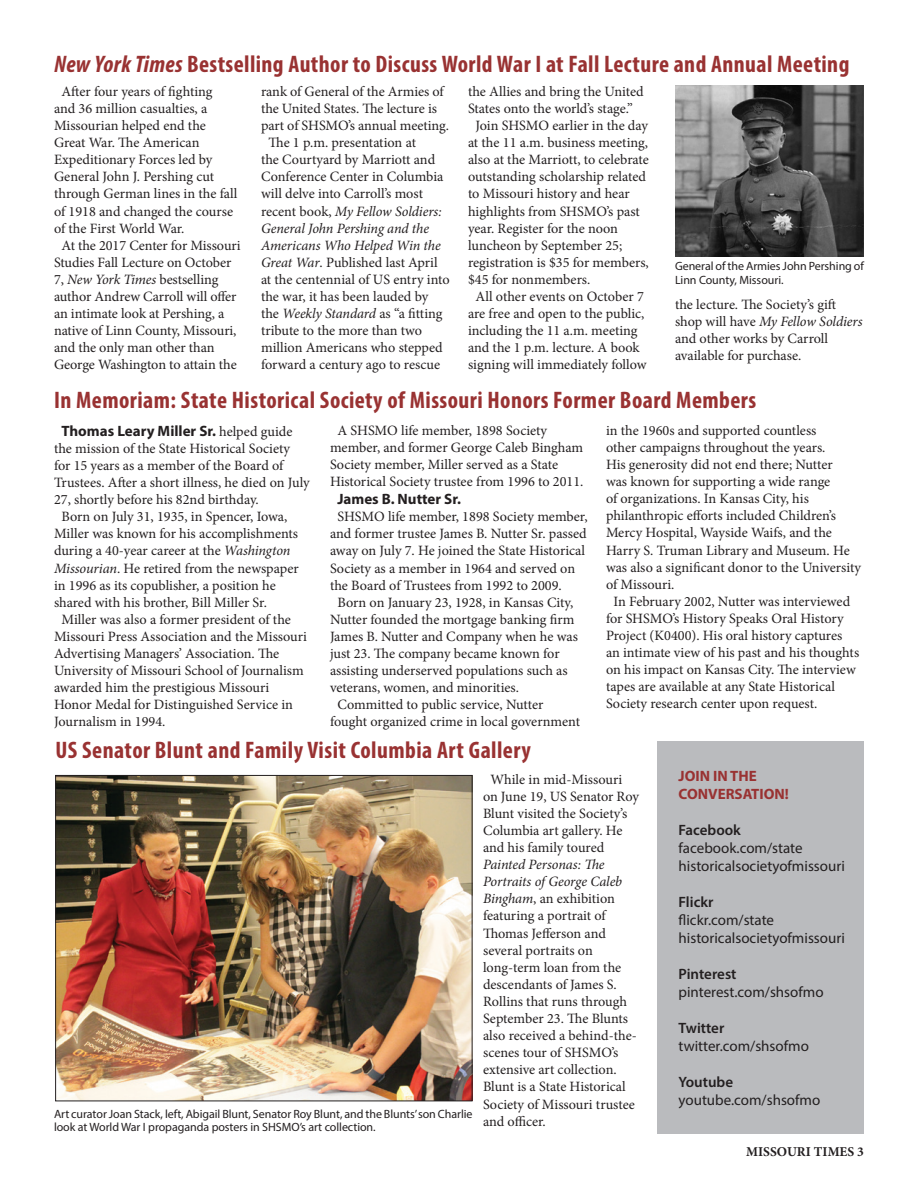
<style>
.page{position:relative;width:918px;height:1188px;background:#fff}
.page>*{position:absolute;margin:0;border:0;box-sizing:border-box;transform-origin:0 0}
.headlines{font:700 condensed 24px "Myriad Pro";letter-spacing:.02em;color:#993232}
.t1{font:15px "Myriad Pro";color:#231f20}
.body_copy{font:700 15px "Myriad Pro";color:#231f20}
.t2{font:600 15px "Myriad Pro";color:#231f20}
.t3{font:700 15px "Myriad Pro";color:#993232}
.body_copy-2{font:14.25px/17.1px "Minion Pro";letter-spacing:-.005em;color:#231f20}
.page_number{font:700 13.5px "Minion Pro";color:#231f20}
.t4{font:12px/13.5px "Myriad Pro";letter-spacing:-.005em;color:#231f20}
.s1{font-style:italic}
.s2{font-family:"Minion Pro";font-weight:400;font-size:14.25px}
</style>
<div class="page">
<div style="left:657px;top:741px;width:207px;height:393px;background:#babbbe"></div>
<img style="left:57px;top:777px;width:413px;height:322px">
<div style="left:55px;top:775px;width:417px;height:326px;border:1px solid #231f20"></div>
<img style="left:675px;top:86px;width:189px;height:170px">
<p class="headlines" style="left:54px;top:49px;width:797px"><span class="s1">New York Times</span> Bestselling Author to Discuss World War I at Fall Lecture and Annual Meeting</p>
<p class="body_copy-2" style="left:54px;top:83px;width:185px;text-indent:8px">After four years of fighting<br>and 36 million casualties, a<br>Missourian helped end the<br>Great War. The American<br>Expeditionary Forces led by<br>General John J. Pershing cut through German lines in the fall of 1918 and changed the course of the First World War.</p>
<p class="body_copy-2" style="left:54px;top:237px;width:188px;text-indent:8px">At the 2017 Center for Missouri<br>Studies Fall Lecture on October<br>7, <span class="s1">New York Times</span> bestselling author Andrew Carroll will offer an intimate look at Pershing, a native of Linn County, Missouri, and the only man other than<br>George Washington to attain the</p>
<p class="body_copy-2" style="left:261px;top:83px;width:190px">rank of General of the Armies of the United States. The lecture is part of SHSMO’s annual meeting.</p>
<p class="body_copy-2" style="left:261px;top:134px;width:190px;text-indent:8px">The 1 p.m. presentation at<br>the Courtyard by Marriott and<br>Conference Center in Columbia will delve into Carroll’s most recent book, <span class="s1">My Fellow Soldiers:<br>General John Pershing and the<br>Americans Who Helped Win the<br>Great War</span>. Published last April at the centennial of US entry into the war, it has been lauded by the <span class="s1">Weekly Standard</span> as “a fitting tribute to the more than two million Americans who stepped forward a century ago to rescue</p>
<p class="body_copy-2" style="left:468px;top:83px;width:177px">the Allies and bring the United<br>States onto the world’s stage.”</p>
<p class="body_copy-2" style="left:468px;top:117px;width:182px;text-indent:8px">Join SHSMO earlier in the day at the 11 a.m. business meeting, also at the Marriott, to celebrate outstanding scholarship related to Missouri history and hear highlights from SHSMO’s past year. Register for the noon luncheon by September 25; registration is $35 for members, $45 for nonmembers.</p>
<p class="body_copy-2" style="left:468px;top:288px;width:180px;text-indent:8px">All other events on October 7 are free and open to the public, including the 11 a.m. meeting and the 1 p.m. lecture. A book signing will immediately follow</p>
<p class="body_copy-2" style="left:675px;top:296px;width:189px">the lecture. The Society’s gift shop will have <span class="s1">My Fellow Soldiers </span>and other works by Carroll available for purchase.</p>
<p class="t4" style="left:675px;top:259px;width:191px">General of the Armies John Pershing of<br>Linn County, Missouri.</p>
<p class="headlines" style="left:54px;top:385px;width:704px">In Memoriam: State Historical Society of Missouri Honors Former Board Members</p>
<p class="body_copy" style="left:62px;top:421px;width:232px">Thomas Leary Miller Sr. <span class="s2">helped guide</span></p>
<p class="body_copy-2" style="left:54px;top:440px;width:257px">the mission of the State Historical Society for 15 years as a member of the Board of Trustees. After a short illness, he died on July 27, shortly before his 82nd birthday.</p>
<p class="body_copy-2" style="left:54px;top:508px;width:246px;text-indent:8px">Born on July 31, 1935, in Spencer, Iowa, Miller was known for his accomplishments during a 40-year career at the <span class="s1">Washington Missourian</span>. He retired from the newspaper in 1996 as its copublisher, a position he shared with his brother, Bill Miller Sr.</p>
<p class="body_copy-2" style="left:54px;top:611px;width:255px;text-indent:8px">Miller was also a former president of the Missouri Press Association and the Missouri Advertising Managers’ Association. The University of Missouri School of Journalism awarded him the prestigious Missouri Honor Medal for Distinguished Service in Journalism in 1994.</p>
<p class="body_copy-2" style="left:330px;top:422px;width:255px;text-indent:8px">A SHSMO life member, 1898 Society member, and former George Caleb Bingham Society member, Miller served as a State Historical Society trustee from 1996 to 2011.</p>
<p class="body_copy" style="left:338px;top:489px;width:125px">James B. Nutter Sr.</p>
<p class="body_copy-2" style="left:330px;top:508px;width:259px;text-indent:8px">SHSMO life member, 1898 Society member, and former trustee James B. Nutter Sr. passed away on July 7. He joined the State Historical Society as a member in 1964 and served on the Board of Trustees from 1992 to 2009.</p>
<p class="body_copy-2" style="left:330px;top:594px;width:249px;text-indent:8px">Born on January 23, 1928, in Kansas City, Nutter founded the mortgage banking firm James B. Nutter and Company when he was just 23. The company became known for assisting underserved populations such as veterans, women, and minorities.</p>
<p class="body_copy-2" style="left:330px;top:696px;width:252px;text-indent:8px">Committed to public service, Nutter fought organized crime in local government</p>
<p class="body_copy-2" style="left:606px;top:422px;width:256px">in the 1960s and supported countless<br>other campaigns throughout the years.<br>His generosity did not end there; Nutter<br>was known for supporting a wide range<br>of organizations. In Kansas City, his philanthropic efforts included Children’s Mercy Hospital, Wayside Waifs, and the Harry S. Truman Library and Museum. He was also a significant donor to the University of Missouri.</p>
<p class="body_copy-2" style="left:606px;top:593px;width:255px;text-indent:8px">In February 2002, Nutter was interviewed for SHSMO’s History Speaks Oral History Project (K0400). His oral history captures an intimate view of his past and his thoughts on his impact on Kansas City. The interview tapes are available at any State Historical Society research center upon request.</p>
<p class="headlines" style="left:56px;top:735px;width:477px">US Senator Blunt and Family Visit Columbia Art Gallery</p>
<p class="body_copy-2" style="left:483px;top:771px;width:157px;text-indent:8px">While in mid-Missouri on June 19, US Senator Roy<br>Blunt visited the Society’s<br>Columbia art gallery. He and his family toured<br><span class="s1">Painted Personas: The<br>Portraits of George Caleb<br>Bingham</span>, an exhibition featuring a portrait of<br>Thomas Jefferson and several portraits on long-term loan from the descendants of James S.<br>Rollins that runs through<br>September 23. The Blunts also received a behind-the&shy;scenes tour of SHSMO’s extensive art collection.<br>Blunt is a State Historical<br>Society of Missouri trustee and officer.</p>
<p class="t4" style="left:54px;top:1107px;width:420px">Art curator Joan Stack, left, Abigail Blunt, Senator Roy Blunt, and the Blunts’ son Charlie look at World War I propaganda posters in SHSMO’s art collection.</p>
<p class="t3" style="left:679px;top:766px;width:80px">JOIN IN THE</p>
<p class="t3" style="left:679px;top:784px;width:112px">CONVERSATION!</p>
<p class="t2" style="left:679px;top:821px;width:64px">Facebook</p>
<p class="t1" style="left:679px;top:839px;width:126px">facebook.com/state</p>
<p class="t1" style="left:679px;top:857px;width:168px">historicalsocietyofmissouri</p>
<p class="t2" style="left:679px;top:893px;width:36px">Flickr</p>
<p class="t1" style="left:679px;top:911px;width:97px">flickr.com/state</p>
<p class="t1" style="left:679px;top:929px;width:168px">historicalsocietyofmissouri</p>
<p class="t2" style="left:679px;top:965px;width:59px">Pinterest</p>
<p class="t1" style="left:679px;top:983px;width:147px">pinterest.com/shsofmo</p>
<p class="t2" style="left:679px;top:1019px;width:47px">Twitter</p>
<p class="t1" style="left:679px;top:1037px;width:132px">twitter.com/shsofmo</p>
<p class="t2" style="left:679px;top:1073px;width:56px">Youtube</p>
<p class="t1" style="left:679px;top:1091px;width:143px">youtube.com/shsofmo</p>
<p class="page_number" style="left:746px;top:1143px;width:119px">MISSOURI TIMES 3</p>
</div>
